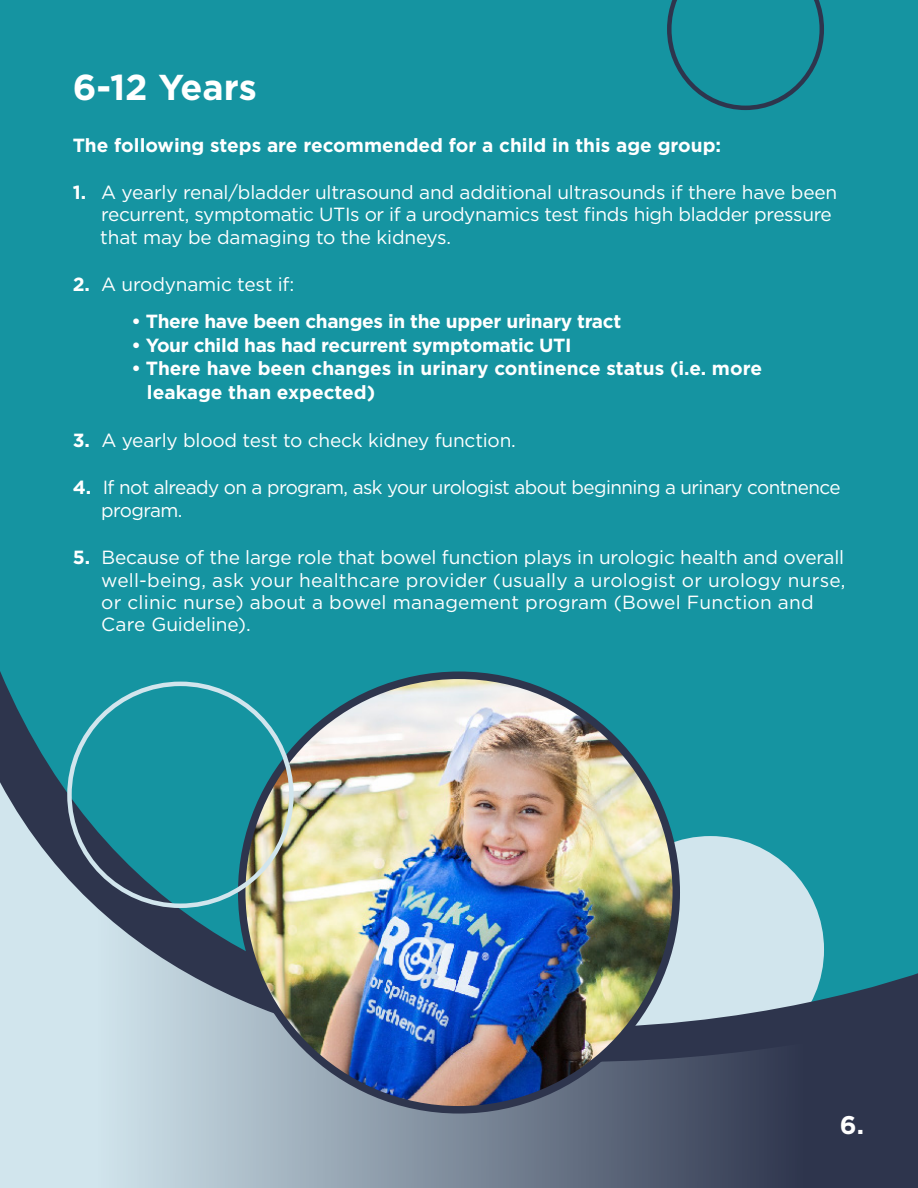
<style>
.page{position:relative;width:918px;height:1188px;background:#1594a1}
.page>*{position:absolute;margin:0;border:0;box-sizing:border-box;transform-origin:0 0}
.t1{font:700 36px "Gotham";color:#fff}
.t2{font:700 25.5px "Gotham";color:#fff}
.t3{font:19.05px/22.2px "Gotham";letter-spacing:-.01em;color:#fff;text-align:right}
.t4{font:19.05px/22.2px "Gotham";letter-spacing:.01em;color:#fff}
.t5{font:700 19.05px "Gotham";letter-spacing:-.01em;color:#fff}
.t6{font:19.05px/22.2px "Gotham";letter-spacing:-.03em;color:#fff}
.s1{font-weight:700}
</style>
<div class="page">
<svg style="left:0;top:671px;width:498px;height:111px"></svg>
<svg style="left:0;top:782px;width:918px;height:406px"></svg>
<img style="left:242px;top:675px;width:433px;height:435px">
<svg style="left:667px;top:0;width:157px;height:110px"></svg>
<p class="t1" style="left:73px;top:63px;width:186px">6-12 Years</p>
<p class="t5" style="left:73px;top:132px;width:650px">The following steps are recommended for a child in this age group:</p>
<p class="t3" style="left:73px;top:181px;width:766px"><span class="s1">1.</span> A yearly renal/bladder ultrasound and additional ultrasounds if there have been recurrent, symptomatic UTIs or if a urodynamics test finds high bladder pressure</p>
<p class="t3" style="left:100px;top:225px;width:352px">that may be damaging to the kidneys.</p>
<p class="t3" style="left:73px;top:273px;width:223px"><span class="s1">2.</span> A urodynamic test if:</p>
<p class="t5" style="left:131px;top:308px;width:491px">• There have been changes in the upper urinary tract</p>
<p class="t5" style="left:131px;top:332px;width:442px">• Your child has had recurrent symptomatic UTI</p>
<p class="t5" style="left:131px;top:356px;width:632px">• There have been changes in urinary continence status (i.e. more</p>
<p class="t5" style="left:147px;top:380px;width:230px">leakage than expected)</p>
<p class="t3" style="left:73px;top:429px;width:445px"><span class="s1">3.</span> A yearly blood test to check kidney function.</p>
<p class="t6" style="left:101px;top:476px;width:741px;text-indent:-29px"><span class="s1">4.</span> If not already on a program, ask your urologist about beginning a urinary contnence program.</p>
<p class="t4" style="left:101px;top:546px;width:746px;text-indent:-29px"><span class="s1">5.</span> Because of the large role that bowel function plays in urologic health and overall well-being, ask your healthcare provider (usually a urologist or urology nurse, or clinic nurse) about a bowel management program (Bowel Function and Care Guideline).</p>
<p class="t2" style="left:840px;top:1108px;width:26px">6.</p>
</div>
